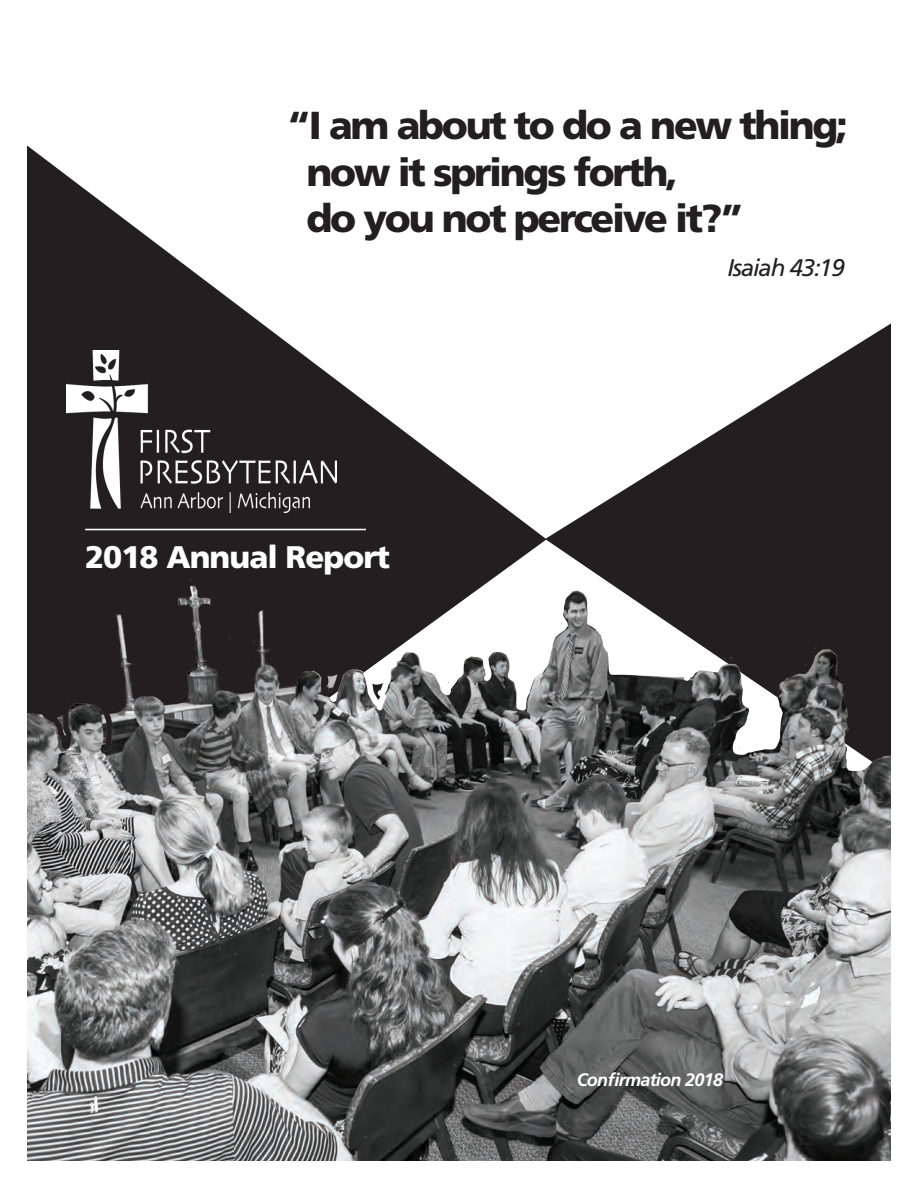
<style>
.page{position:relative;width:918px;height:1188px;background:#fff}
.page>*{position:absolute;margin:0;border:0;box-sizing:border-box;transform-origin:0 0}
.t1{font:900 39px/46.8px "Frutiger LT Std";letter-spacing:-.06em;color:#231f20}
.t2{font:900 31.2px "Frutiger LT Std";letter-spacing:-.03em;color:#fff}
.t3{font:italic 24px "Frutiger LT Std";letter-spacing:-.05em;color:#231f20}
.t4{font:italic 700 18px "Frutiger LT Std";letter-spacing:-.04em;color:#fff}
</style>
<div class="page">
<svg style="left:27px;top:145px;width:518px;height:407px"></svg>
<svg style="left:545px;top:323px;width:346px;height:229px;fill:#231f20"></svg>
<img style="left:66px;top:351px;width:271px;height:162px">
<hr style="left:85px;top:529px;width:281px;height:1px;background:#fff">
<img style="left:27px;top:552px;width:864px;height:609px">
<p class="t1" style="left:306px;top:102px;width:543px;text-indent:-19px">“I am about to do a new thing; now it springs forth,<br>do you not perceive it?”</p>
<p class="t3" style="left:727px;top:253px;width:119px">Isaiah 43:19</p>
<p class="t2" style="left:85px;top:539px;width:307px">2018 Annual Report</p>
<p class="t4" style="left:577px;top:1070px;width:148px">Confirmation 2018</p>
</div>
